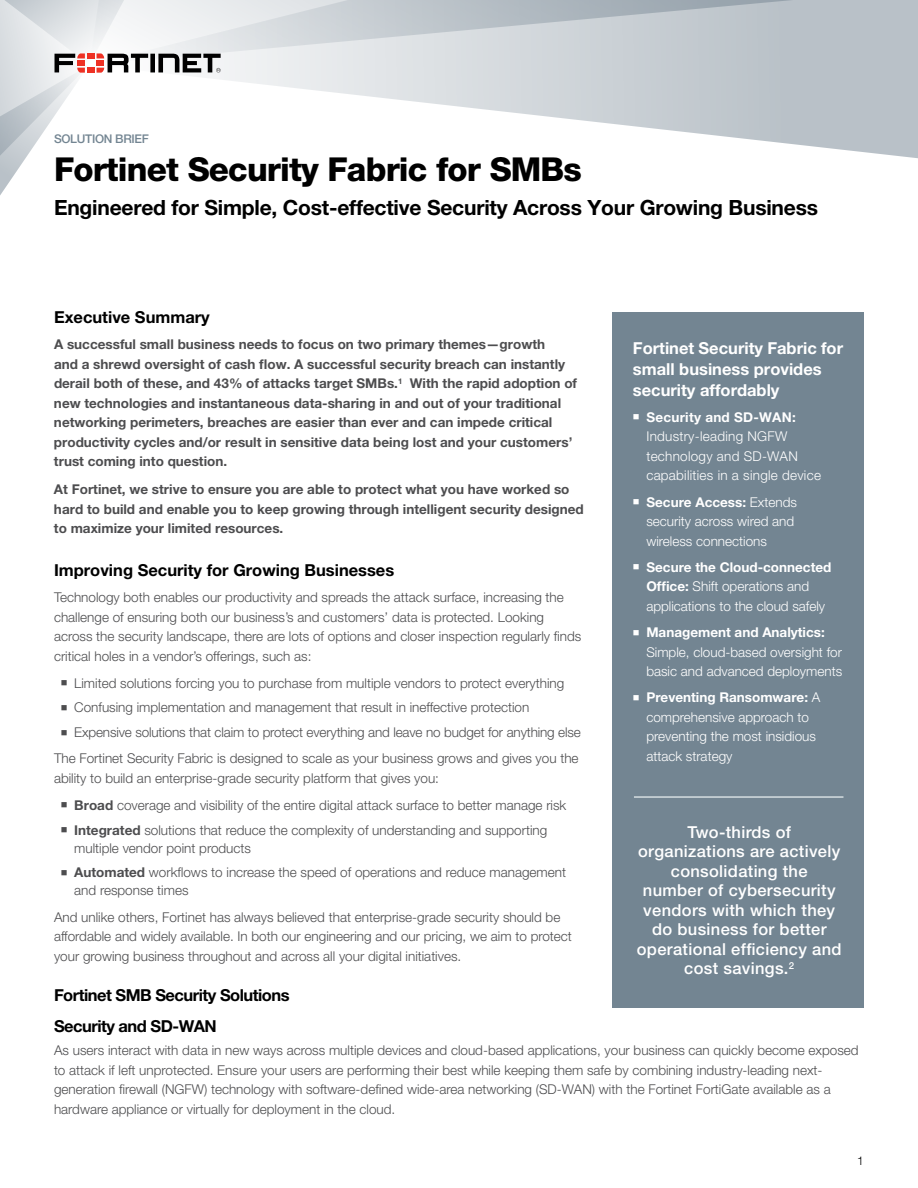
<style>
.page{position:relative;width:918px;height:1188px;background:#fff}
.page>*{position:absolute;margin:0;border:0;box-sizing:border-box;transform-origin:0 0}
.t1{font:800 33px "Helvetica Neue LT Pro";letter-spacing:-.025em;color:#000}
.t2{font:700 21px "Helvetica Neue LT Pro";letter-spacing:-.01em;color:#000}
.t3{font:500 16.5px/19.5px "Helvetica Neue LT Pro";letter-spacing:.02em;color:#fff;text-align:center}
.t4{font:700 16.5px/21px "Helvetica Neue LT Pro";color:#fff}
.t5{font:700 16.5px "Helvetica Neue LT Pro";color:#000}
.t6{font:700 16.5px/31.5px "Helvetica Neue LT Pro";letter-spacing:-.03em;color:#000}
.t7{font:300 13.5px/19.5px "Helvetica Neue LT Pro";color:#4d4d4f}
.t8{font:700 13.5px/19.5px "Helvetica Neue LT Pro";color:#4d4d4f}
.t9{font:300 13.5px/19.5px "Helvetica Neue LT Pro";color:#fff}
.t10{font:300 13.5px/19.5px "Helvetica Neue LT Pro";letter-spacing:.02em;color:#fff}
.t11{font:500 12px "Helvetica Neue LT Pro";letter-spacing:-.025em;color:#738592}
.t12{font:300 12px "Helvetica Neue LT Pro";color:#000}
.s1{font-weight:700}
</style>
<div class="page">
<svg style="left:221px;top:65px;width:697px;height:94px"></svg>
<svg style="left:221px;top:0;width:697px;height:65px;background:#c5cbd1"></svg>
<svg style="left:0;top:0;width:221px;height:195px"></svg>
<div style="left:612px;top:312px;width:252px;height:696px;background:#738592"></div>
<hr style="left:242px;top:31px;width:1px;height:64px;background:#000">
<div style="left:263px;top:43px;width:128px;height:39px;background:#e7e9ec"></div>
<hr style="left:634px;top:796px;width:209px;height:2px;background:#d6dee1">
<p class="t11" style="left:54px;top:132px;width:97px">SOLUTION BRIEF</p>
<h1 class="t1" style="left:54px;top:150px;width:529px">Fortinet Security Fabric for SMBs</h1>
<h2 class="t2" style="left:54px;top:194px;width:766px">Engineered for Simple, Cost-effective Security Across Your Growing Business</h2>
<p class="t5" style="left:54px;top:307px;width:157px">Executive Summary</p>
<p class="t8" style="left:54px;top:334px;width:525px">A successful small business needs to focus on two primary themes—growth<br>and a shrewd oversight of cash flow. A successful security breach can instantly derail both of these, and 43% of attacks target SMBs.<sup>1</sup> With the rapid adoption of new technologies and instantaneous data-sharing in and out of your traditional networking perimeters, breaches are easier than ever and can impede critical productivity cycles and/or result in sensitive data being lost and your customers’ trust coming into question.</p>
<p class="t8" style="left:54px;top:480px;width:531px">At Fortinet, we strive to ensure you are able to protect what you have worked so hard to build and enable you to keep growing through intelligent security designed to maximize your limited resources.</p>
<p class="t5" style="left:54px;top:560px;width:342px">Improving Security for Growing Businesses</p>
<p class="t7" style="left:54px;top:587px;width:529px">Technology both enables our productivity and spreads the attack surface, increasing the challenge of ensuring both our business’s and customers’ data is protected. Looking across the security landscape, there are lots of options and closer inspection regularly finds critical holes in a vendor’s offerings, such as:</p>
<p class="t7" style="left:61px;top:673px;width:505px">■ Limited solutions forcing you to purchase from multiple vendors to protect everything</p>
<p class="t7" style="left:61px;top:698px;width:470px">■ Confusing implementation and management that result in ineffective protection</p>
<p class="t7" style="left:54px;top:719px;width:528px;line-height:26.2px;text-align:center">■ Expensive solutions that claim to protect everything and leave no budget for anything else<br>The Fortinet Security Fabric is designed to scale as your business grows and gives you the</p>
<p class="t7" style="left:54px;top:768px;width:387px">ability to build an enterprise-grade security platform that gives you:</p>
<p class="t7" style="left:61px;top:795px;width:507px">■ <span class="s1">Broad</span> coverage and visibility of the entire digital attack surface to better manage risk</p>
<p class="t7" style="left:74px;top:820px;width:475px;line-height:18px;text-indent:-14px">■ <span class="s1">Integrated</span> solutions that reduce the complexity of understanding and supporting multiple vendor point products</p>
<p class="t7" style="left:74px;top:863px;width:493px;line-height:18px;text-indent:-14px">■ <span class="s1">Automated</span> workflows to increase the speed of operations and reduce management and response times</p>
<p class="t7" style="left:54px;top:907px;width:519px">And unlike others, Fortinet has always believed that enterprise-grade security should be affordable and widely available. In both our engineering and our pricing, we aim to protect your growing business throughout and across all your digital initiatives.</p>
<p class="t6" style="left:54px;top:979px;width:237px">Fortinet SMB Security Solutions<br>Security and SD-WAN</p>
<p class="t4" style="left:633px;top:337px;width:212px">Fortinet Security Fabric for small business provides security affordably</p>
<p class="t10" style="left:646px;top:407px;width:176px;text-indent:-14px">■ <span class="s1">Security and SD-WAN:<br></span>Industry-leading NGFW technology and SD-WAN capabilities in a single device</p>
<p class="t9" style="left:646px;top:492px;width:152px;text-indent:-14px">■ <span class="s1">Secure Access:</span> Extends security across wired and wireless connections</p>
<p class="t9" style="left:646px;top:557px;width:187px;text-indent:-14px">■ <span class="s1">Secure the Cloud-connected<br>Office:</span> Shift operations and applications to the cloud safely</p>
<p class="t9" style="left:646px;top:622px;width:197px;text-indent:-14px">■ <span class="s1">Management and Analytics:<br></span>Simple, cloud-based oversight for basic and advanced deployments</p>
<p class="t9" style="left:646px;top:687px;width:176px;text-indent:-14px">■ <span class="s1">Preventing Ransomware:</span> A comprehensive approach to preventing the most insidious attack strategy</p>
<p class="t3" style="left:637px;top:822px;width:206px">Two-thirds of organizations are actively consolidating the<br>number of cybersecurity vendors with which they do business for better operational efficiency and cost savings.<sup>2</sup></p>
<p class="t7" style="left:54px;top:1040px;width:806px">As users interact with data in new ways across multiple devices and cloud-based applications, your business can quickly become exposed to attack if left unprotected. Ensure your users are performing their best while keeping them safe by combining industry-leading next&shy;generation firewall (NGFW) technology with software-defined wide-area networking (SD-WAN) with the Fortinet FortiGate available as a hardware appliance or virtually for deployment in the cloud.</p>
<p class="t12" style="left:857px;top:1154px;width:8px">1</p>
</div>
